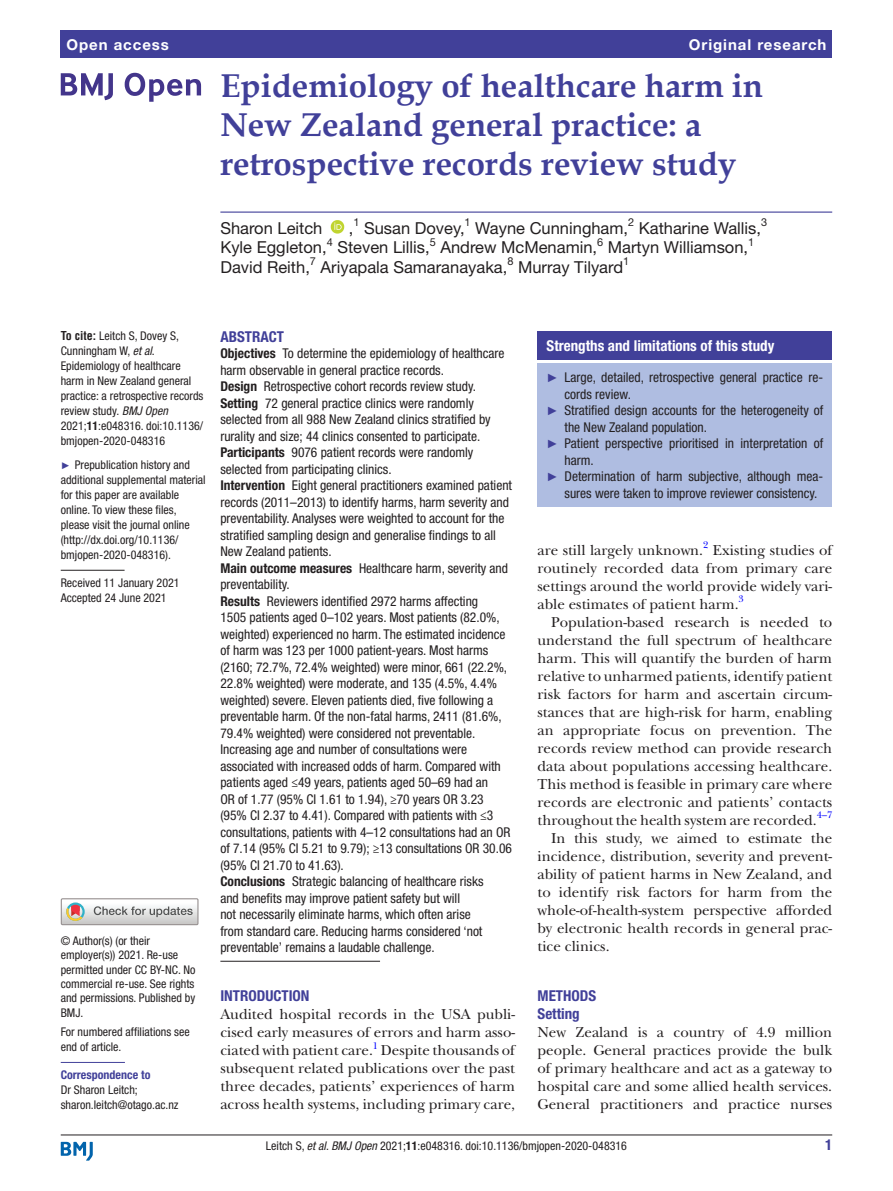
<style>
.page{position:relative;width:893px;height:1191px;background:#fff}
.page>*{position:absolute;margin:0;border:0;box-sizing:border-box;transform-origin:0 0}
.t1{font:700 33px/39px "Book Antiqua";color:#414099}
.t2{font:16.5px "Helvetica Neue LT Std";color:#231f20}
.t3{font:15px/18px "New Baskerville";color:#231f20;text-align:justify}
.t4{font:700 condensed 15px/18px "Helvetica Neue LT Std";color:#414099}
.t5{font:700 condensed 15px "Helvetica Neue LT Std";color:#fff}
.t6{font:700 15px "Helvetica Neue LT Std";letter-spacing:.065em;color:#fff}
.t7{font:condensed 13.5px/16.5px "Helvetica Neue LT Std";color:#231f20}
.t8{font:condensed 12px/15px "Helvetica Neue LT Std";color:#231f20}
.t9{font:700 condensed 12px "Helvetica Neue LT Std";color:#414099}
.t10{font:10.95px "Helvetica Neue LT Std";color:#231f20}
.t11{font:9.9px "New Baskerville";color:#00f}
.s1{font-family:"Helvetica LT Std";font-weight:700}
.s2{font-style:italic}
.s3{font-weight:700}
.s4{font-family:"Arial";font-stretch:normal;font-size:9.75px;color:#414099}
.s5{font-family:"Arial";font-stretch:normal;font-size:12px;color:#414099}
</style>
<div class="page">
<hr style="left:61px;top:1134px;width:771px;height:1px;background:#231f20">
<svg style="left:61px;top:1141px;width:32px;height:19px"></svg>
<div style="left:61px;top:31px;width:771px;height:27px;background:#414099"></div>
<hr style="left:220px;top:211px;width:612px;height:2px;background:#414099">
<svg style="left:331px;top:220px;width:13px;height:14px"></svg>
<hr style="left:61px;top:570px;width:64px;height:1px;background:#231f20">
<hr style="left:61px;top:1062px;width:64px;height:1px;background:#414099">
<svg style="left:61px;top:73px;width:52px;height:27px"></svg>
<svg style="left:125px;top:73px;width:76px;height:29px"></svg>
<div style="left:61px;top:898px;width:138px;height:27px;border:1px solid #969090"></div>
<svg style="left:61px;top:898px;width:137px;height:26px"></svg>
<hr style="left:220px;top:961px;width:160px;height:1px;background:#231f20">
<div style="left:538px;top:331px;width:294px;height:29px;background:#414099"></div>
<div style="left:538px;top:364px;width:294px;height:143px;background:#afbde1"></div>
<p class="t6" style="left:66px;top:35px;width:104px">Open access</p>
<p class="t6" style="left:689px;top:35px;width:139px">Original research</p>
<h1 class="t1" style="left:220px;top:66px;width:544px">Epidemiology of healthcare harm in<br>New Zealand general practice: a retrospective records review study</h1>
<p class="t2" style="left:220px;top:218px;width:104px">Sharon Leitch</p>
<p class="t2" style="left:349px;top:218px;width:6px">,</p>
<p class="t10" style="left:353px;top:216px;width:8px">1</p>
<p class="t2" style="left:364px;top:218px;width:102px">Susan Dovey,</p>
<p class="t10" style="left:465px;top:216px;width:8px">1</p>
<p class="t2" style="left:475px;top:218px;width:154px">Wayne Cunningham,</p>
<p class="t10" style="left:628px;top:216px;width:8px">2</p>
<p class="t2" style="left:639px;top:218px;width:124px">Katharine Wallis,</p>
<p class="t10" style="left:761px;top:216px;width:8px">3</p>
<p class="t2" style="left:220px;top:237px;width:108px">Kyle Eggleton,</p>
<p class="t10" style="left:327px;top:235px;width:8px">4</p>
<p class="t2" style="left:337px;top:237px;width:94px">Steven Lillis,</p>
<p class="t10" style="left:430px;top:235px;width:8px">5</p>
<p class="t2" style="left:440px;top:237px;width:158px">Andrew McMenamin,</p>
<p class="t10" style="left:597px;top:235px;width:8px">6</p>
<p class="t2" style="left:608px;top:237px;width:142px">Martyn Williamson,</p>
<p class="t10" style="left:748px;top:235px;width:8px">1</p>
<p class="t2" style="left:220px;top:257px;width:91px">David Reith,</p>
<p class="t10" style="left:310px;top:255px;width:8px">7</p>
<p class="t2" style="left:321px;top:257px;width:188px">Ariyapala Samaranayaka,</p>
<p class="t10" style="left:507px;top:255px;width:8px">8</p>
<p class="t2" style="left:518px;top:257px;width:107px">Murray Tilyard</p>
<p class="t10" style="left:623px;top:255px;width:8px">1</p>
<p class="t8" style="left:61px;top:328px;width:144px"><span class="s1">To cite:</span> Leitch S, Dovey S,<br>Cunningham W, <span class="s2">et al</span>.<br>Epidemiology of healthcare harm in New Zealand general practice: a retrospective records review study. <span class="s2">BMJ Open<br></span>2021;<span class="s3">11</span>:e048316. doi:10.1136/ bmjopen-2020-048316</p>
<p class="t8" style="left:61px;top:457px;width:146px"><span class="s4">►</span> Prepublication history and additional supplemental material for this paper are available online. To view these files, please visit the journal online (http://dx.doi.org/10.1136/ bmjopen-2020-048316).</p>
<p class="t8" style="left:61px;top:575px;width:120px">Received 11 January 2021<br>Accepted 24 June 2021</p>
<p class="t8" style="left:61px;top:933px;width:136px;line-height:14.4px">© Author(s) (or their employer(s)) 2021. Re-use permitted under CC BY-NC. No commercial re-use. See rights and permissions. Published by<br>BMJ.</p>
<p class="t8" style="left:61px;top:1024px;width:130px">For numbered affiliations see end of article.</p>
<p class="t9" style="left:61px;top:1067px;width:91px">Correspondence to</p>
<p class="t8" style="left:61px;top:1082px;width:119px">Dr Sharon Leitch; sharon.leitch@otago.ac.nz</p>
<p class="t4" style="left:220px;top:327px;width:65px">ABSTRACT</p>
<p class="t7" style="left:220px;top:345px;width:293px"><span class="s3">Objectives</span> To determine the epidemiology of healthcare harm observable in general practice records.<br><span class="s3">Design</span> Retrospective cohort records review study.<br><span class="s3">Setting</span> 72 general practice clinics were randomly selected from all 988 New Zealand clinics stratified by rurality and size; 44 clinics consented to participate.<br><span class="s3">Participants</span> 9076 patient records were randomly selected from participating clinics.<br><span class="s3">Intervention</span> Eight general practitioners examined patient records (2011–2013) to identify harms, harm severity and preventability. Analyses were weighted to account for the stratified sampling design and generalise findings to all New Zealand patients.<br><span class="s3">Main outcome measures</span> Healthcare harm, severity and preventability.<br><span class="s3">Results</span> Reviewers identified 2972 harms affecting<br>1505 patients aged 0–102 years. Most patients (82.0%, weighted) experienced no harm. The estimated incidence of harm was 123 per 1000 patient-years. Most harms (2160; 72.7%, 72.4% weighted) were minor, 661 (22.2%, 22.8% weighted) were moderate, and 135 (4.5%, 4.4% weighted) severe. Eleven patients died, five following a preventable harm. Of the non-fatal harms, 2411 (81.6%, 79.4% weighted) were considered not preventable.<br>Increasing age and number of consultations were associated with increased odds of harm. Compared with patients aged ≤49 years, patients aged 50–69 had an<br>OR of 1.77 (95% CI 1.61 to 1.94), ≥70 years OR 3.23 (95% CI 2.37 to 4.41). Compared with patients with ≤3 consultations, patients with 4–12 consultations had an OR of 7.14 (95% CI 5.21 to 9.79); ≥13 consultations OR 30.06 (95% CI 21.70 to 41.63).<br><span class="s3">Conclusions</span> Strategic balancing of healthcare risks<br>and benefits may improve patient safety but will<br>not necessarily eliminate harms, which often arise<br>from standard care. Reducing harms considered ‘not preventable’ remains a laudable challenge.</p>
<p class="t4" style="left:220px;top:986px;width:91px">INTRODUCTION</p>
<p class="t3" style="left:220px;top:1005px;width:296px">Audited hospital records in the USA publi&shy;cised early measures of errors and harm asso&shy;ciated with patient care.</p>
<p class="t11" style="left:373px;top:1039px;width:7px">1</p>
<p class="t3" style="left:220px;top:1041px;width:296px;text-indent:160px">Despite thousands of subsequent related publications over the past three decades, patients’ experiences of harm across health systems, including primary care,</p>
<p class="t5" style="left:547px;top:336px;width:229px">Strengths and limitations of this study</p>
<p class="t7" style="left:547px;top:369px;width:278px"><span class="s5">►</span> Large, detailed, retrospective general practice re-</p>
<p class="t7" style="left:565px;top:386px;width:68px">cords review.</p>
<p class="t7" style="left:547px;top:402px;width:278px"><span class="s5">►</span> Stratified design accounts for the heterogeneity of</p>
<p class="t7" style="left:565px;top:419px;width:144px">the New Zealand population.</p>
<p class="t7" style="left:547px;top:435px;width:278px"><span class="s5">►</span> Patient perspective prioritised in interpretation of</p>
<p class="t7" style="left:565px;top:452px;width:31px">harm.</p>
<p class="t7" style="left:547px;top:468px;width:278px"><span class="s5">►</span> Determination of harm subjective, although mea-</p>
<p class="t7" style="left:565px;top:485px;width:254px">sures were taken to improve reviewer consistency.</p>
<p class="t3" style="left:538px;top:541px;width:296px">are still largely unknown.<sup>2</sup> Existing studies of routinely recorded data from primary care settings around the world provide widely vari&shy;able estimates of patient harm.</p>
<p class="t11" style="left:739px;top:593px;width:7px">3</p>
<p class="t3" style="left:551px;top:613px;width:283px">Population-based research is needed to</p>
<p class="t3" style="left:538px;top:631px;width:296px">understand the full spectrum of healthcare</p>
<p class="t3" style="left:538px;top:649px;width:296px">harm. This will quantify the burden of harm</p>
<p class="t3" style="left:538px;top:667px;width:296px">relative to unharmed patients, identify patient</p>
<p class="t3" style="left:538px;top:685px;width:296px">risk factors for harm and ascertain circum-</p>
<p class="t3" style="left:538px;top:703px;width:296px">stances that are high-risk for harm, enabling</p>
<p class="t3" style="left:538px;top:721px;width:296px">an appropriate focus on prevention. The</p>
<p class="t3" style="left:538px;top:739px;width:296px">records review method can provide research</p>
<p class="t3" style="left:538px;top:757px;width:296px">data about populations accessing healthcare.</p>
<p class="t3" style="left:538px;top:775px;width:296px">This method is feasible in primary care where</p>
<p class="t3" style="left:538px;top:793px;width:296px">records are electronic and patients’ contacts</p>
<p class="t3" style="left:538px;top:811px;width:296px">throughout the health system are recorded.<sup>4–7</sup></p>
<p class="t3" style="left:551px;top:829px;width:283px">In this study, we aimed to estimate the</p>
<p class="t3" style="left:538px;top:847px;width:296px">incidence, distribution, severity and prevent-</p>
<p class="t3" style="left:538px;top:865px;width:296px">ability of patient harms in New Zealand, and</p>
<p class="t3" style="left:538px;top:883px;width:296px">to identify risk factors for harm from the</p>
<p class="t3" style="left:538px;top:901px;width:296px">whole-of-health-system perspective afforded</p>
<p class="t3" style="left:538px;top:919px;width:296px">by electronic health records in general prac-</p>
<p class="t3" style="left:538px;top:937px;width:73px">tice clinics.</p>
<p class="t4" style="left:538px;top:986px;width:60px">METHODS<br>Setting</p>
<p class="t3" style="left:538px;top:1023px;width:296px">New Zealand is a country of 4.9 million people. General practices provide the bulk of primary healthcare and act as a gateway to hospital care and some allied health services.<br>General practitioners and practice nurses</p>
<p class="t8" style="left:266px;top:1137px;width:363px">Leitch S, <span class="s2">et al</span>. <span class="s2">BMJ Open</span> 2021;<span class="s3">11</span>:e048316. doi:10.1136/bmjopen-2020-048316</p>
<p class="t4" style="left:825px;top:1135px;width:9px">1</p>
</div>
